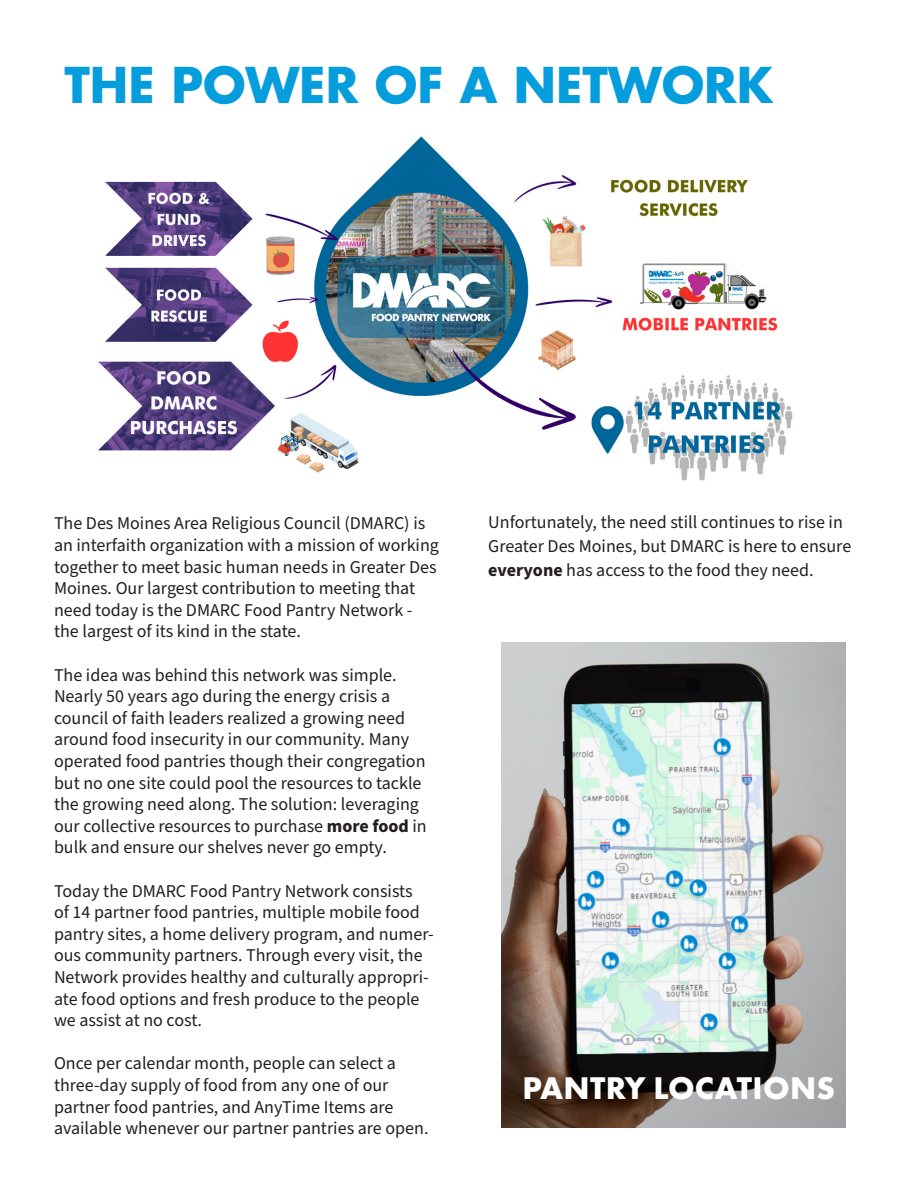
<style>
.page{position:relative;width:918px;height:1188px;background:#fff}
.page>*{position:absolute;margin:0;border:0;box-sizing:border-box;transform-origin:0 0}
.t1{font:700 48px "Futura Std";color:#069ddc}
.t2{font:700 32.55px "Futura PT";letter-spacing:.01em;color:#fff}
.t3{font:18px/21.6px "Source Sans Pro";color:#231f20}
.s1{font-weight:700}
</style>
<div class="page">
<img style="left:98px;top:136px;width:695px;height:345px">
<img style="left:502px;top:642px;width:344px;height:485px">
<p class="t1" style="left:64px;top:53px;width:710px">THE POWER OF A NETWORK</p>
<p class="t3" style="left:54px;top:513px;width:386px">The Des Moines Area Religious Council (DMARC) is an interfaith organization with a mission of working together to meet basic human needs in Greater Des Moines. Our largest contribution to meeting that need today is the DMARC Food Pantry Network - the largest of its kind in the state.</p>
<p class="t3" style="left:54px;top:664px;width:374px">The idea was behind this network was simple.<br>Nearly 50 years ago during the energy crisis a council of faith leaders realized a growing need around food insecurity in our community. Many operated food pantries though their congregation but no one site could pool the resources to tackle the growing need along. The solution: leveraging our collective resources to purchase <span class="s1">more food</span> in bulk and ensure our shelves never go empty.</p>
<p class="t3" style="left:54px;top:880px;width:381px">Today the DMARC Food Pantry Network consists<br>of 14 partner food pantries, multiple mobile food pantry sites, a home delivery program, and numer&shy;ous community partners. Through every visit, the Network provides healthy and culturally appropri&shy;ate food options and fresh produce to the people we assist at no cost.</p>
<p class="t3" style="left:54px;top:1053px;width:376px">Once per calendar month, people can select a three-day supply of food from any one of our partner food pantries, and AnyTime Items are available whenever our partner pantries are open.</p>
<p class="t3" style="left:488px;top:511px;width:365px;line-height:24px">Unfortunately, the need still continues to rise in<br>Greater Des Moines, but DMARC is here to ensure <span class="s1">everyone</span> has access to the food they need.</p>
<p class="t2" style="left:523px;top:1067px;width:314px">PANTRY LOCATIONS</p>
</div>
